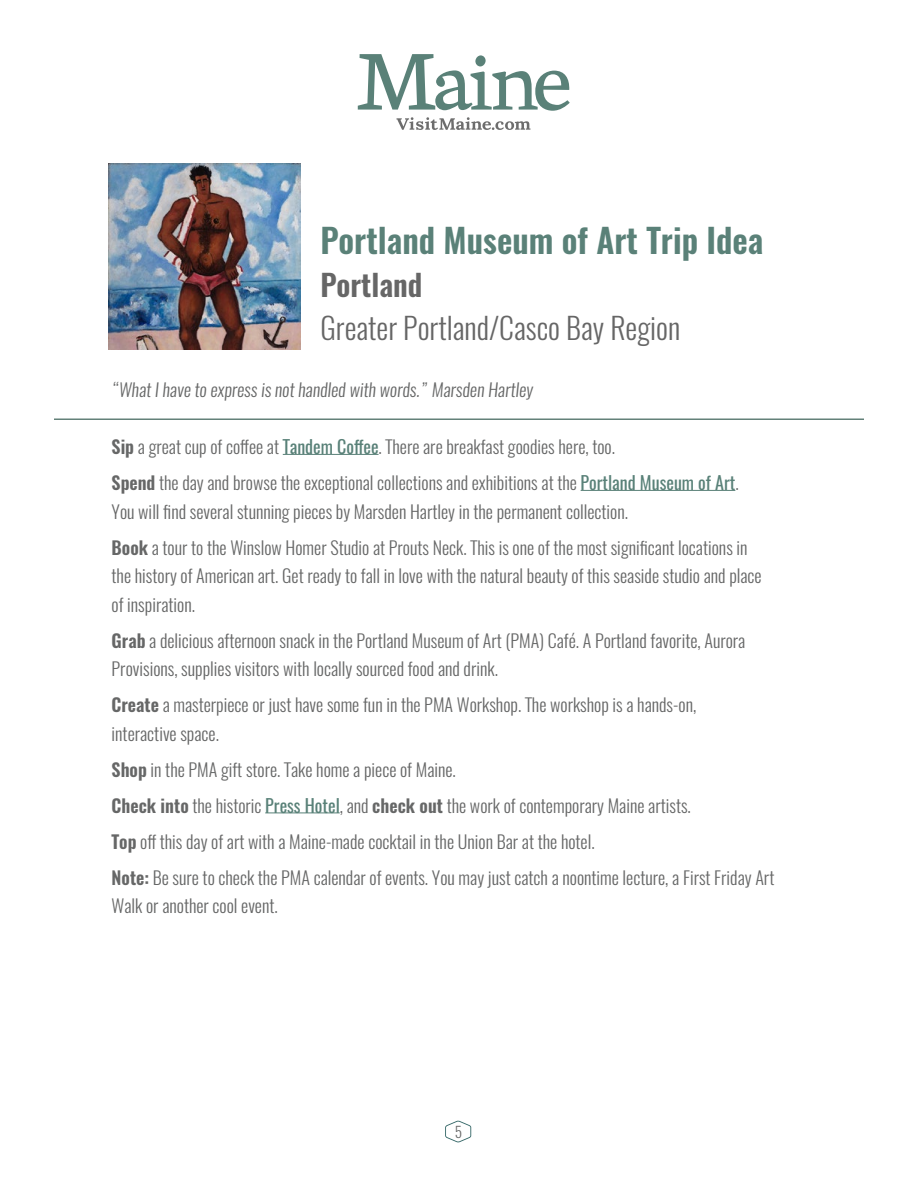
<style>
.page{position:relative;width:918px;height:1188px;background:#fff}
.page>*{position:absolute;margin:0;border:0;box-sizing:border-box;transform-origin:0 0}
.t1{font:600 33.45px "Oswald";color:#5a8178}
.t2{font:300 29.7px "Oswald";color:#666}
.t3{font:600 29.7px "Oswald";color:#666}
.t4{font:300 18px/36px "Oswald";color:#666767}
.t5{font:300 15px "Oswald";color:#666767}
.s1{font-weight:600}
.s2{font-weight:400;color:#598178}
</style>
<div class="page">
<svg style="left:445px;top:1121px;width:26px;height:21px"></svg>
<img style="left:108px;top:164px;width:193px;height:185px">
<hr style="left:283px;top:454px;width:96px;height:1px;background:#598178">
<hr style="left:581px;top:490px;width:154px;height:1px;background:#598178">
<hr style="left:265px;top:813px;width:75px;height:1px;background:#598178">
<svg style="left:358px;top:54px;width:212px;height:57px"></svg>
<svg style="left:397px;top:117px;width:133px;height:13px"></svg>
<hr style="left:54px;top:418px;width:810px;height:2px;background:#638179">
<h1 class="t1" style="left:320px;top:217px;width:445px">Portland Museum of Art Trip Idea</h1>
<h2 class="t3" style="left:320px;top:264px;width:104px">Portland</h2>
<h2 class="t2" style="left:320px;top:308px;width:361px">Greater Portland/Casco Bay Region</h2>
<p class="t4" style="left:112px;top:372px;width:425px">“What I have to express is not handled with words.” Marsden Hartley</p>
<p class="t4" style="left:112px;top:429px;width:629px"><span class="s1">Sip</span> a great cup of coffee at <span class="s2">Tandem Coffee</span>. There are breakfast goodies here, too.<br><span class="s1">Spend</span> the day and browse the exceptional collections and exhibitions at the <span class="s2">Portland Museum of Art</span>.</p>
<p class="t4" style="left:112px;top:494px;width:637px">You will find several stunning pieces by Marsden Hartley in the permanent collection.<br><span class="s1">Book</span> a tour to the Winslow Homer Studio at Prouts Neck. This is one of the most significant locations in</p>
<p class="t4" style="left:112px;top:562px;width:652px;line-height:28.5px">the history of American art. Get ready to fall in love with the natural beauty of this seaside studio and place of inspiration.</p>
<p class="t4" style="left:112px;top:626px;width:635px;line-height:28.5px"><span class="s1">Grab</span> a delicious afternoon snack in the Portland Museum of Art (PMA) Café. A Portland favorite, Aurora<br>Provisions, supplies visitors with locally sourced food and drink.</p>
<p class="t4" style="left:112px;top:691px;width:586px;line-height:28.5px"><span class="s1">Create</span> a masterpiece or just have some fun in the PMA Workshop. The workshop is a hands-on, interactive space.</p>
<p class="t4" style="left:112px;top:752px;width:664px"><span class="s1">Shop</span> in the PMA gift store. Take home a piece of Maine.<br><span class="s1">Check into</span> the historic <span class="s2">Press Hotel</span>, and <span class="s1">check out</span> the work of contemporary Maine artists.<br><span class="s1">Top</span> off this day of art with a Maine-made cocktail in the Union Bar at the hotel.<br><span class="s1">Note:</span> Be sure to check the PMA calendar of events. You may just catch a noontime lecture, a First Friday Art</p>
<p class="t4" style="left:112px;top:888px;width:168px">Walk or another cool event.</p>
<p class="t5" style="left:455px;top:1122px;width:9px">5</p>
</div>
